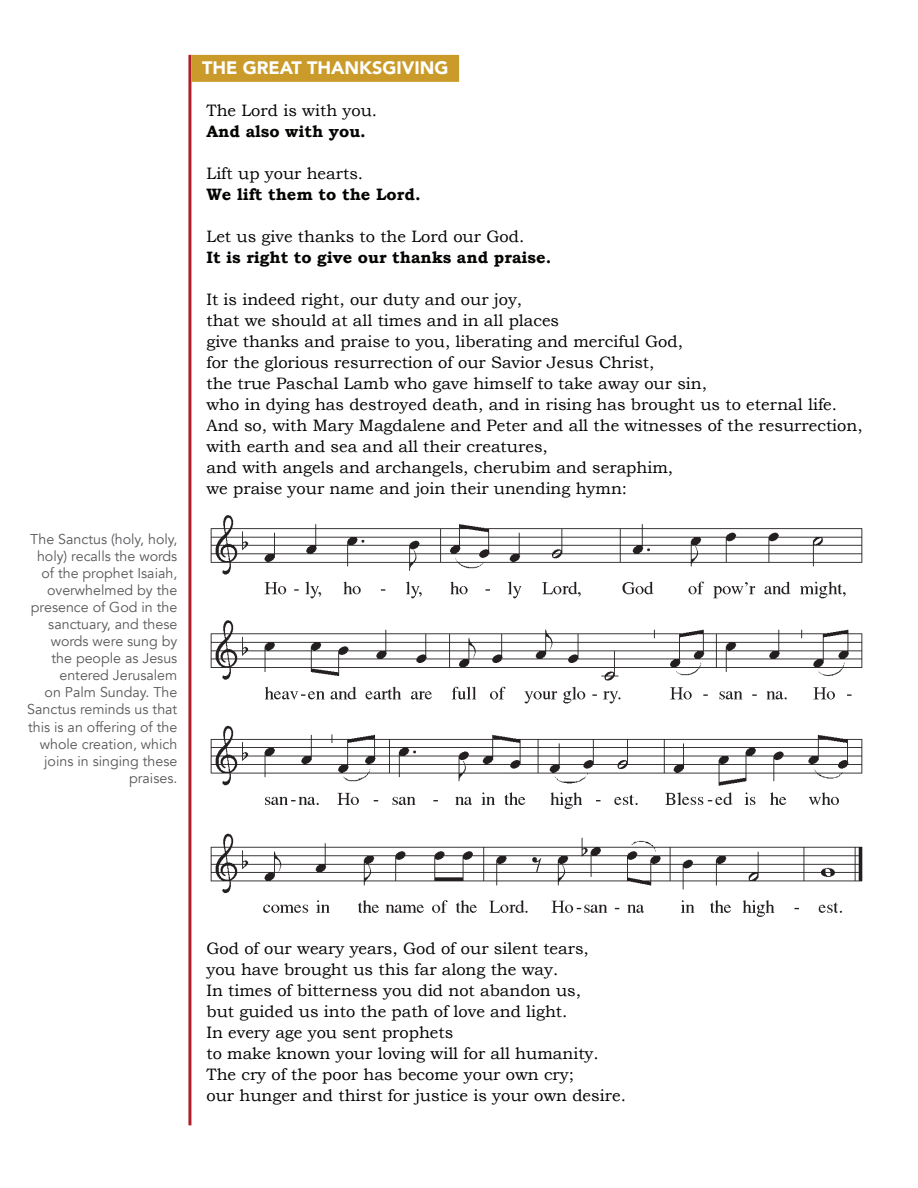
<style>
.page{position:relative;width:918px;height:1188px;background:#fff}
.page>*{position:absolute;margin:0;border:0;box-sizing:border-box;transform-origin:0 0}
.t1{font:900 18px "Avenir";color:#fff}
.t2{font:16.5px/21px "Bookman Old Style";color:#040503}
.t3{font:700 16.5px "Bookman Old Style";color:#040503}
.t4{font:14.25px/17.1px "Avenir";color:#57585a;text-align:right}
</style>
<div class="page">
<hr style="left:188px;top:55px;width:3px;height:1070px;background:#af1e2b">
<div style="left:191px;top:55px;width:268px;height:27px;background:#ca9b2a"></div>
<img style="left:188px;top:490px;width:675px;height:446px">
<p class="t4" style="left:27px;top:531px;width:152px">The Sanctus (holy, holy, holy) recalls the words of the prophet Isaiah, overwhelmed by the presence of God in the sanctuary, and these words were sung by the people as Jesus entered Jerusalem<br>on Palm Sunday. The<br>Sanctus reminds us that this is an offering of the whole creation, which joins in singing these praises.</p>
<p class="t1" style="left:202px;top:53px;width:248px">THE GREAT THANKSGIVING</p>
<p class="t2" style="left:206px;top:99px;width:172px">The Lord is with you.</p>
<p class="t3" style="left:206px;top:121px;width:161px">And also with you.</p>
<p class="t2" style="left:206px;top:163px;width:158px">Lift up your hearts.</p>
<p class="t3" style="left:206px;top:184px;width:216px">We lift them to the Lord.</p>
<p class="t2" style="left:206px;top:226px;width:319px">Let us give thanks to the Lord our God.</p>
<p class="t3" style="left:206px;top:247px;width:346px">It is right to give our thanks and praise.</p>
<p class="t2" style="left:206px;top:289px;width:658px">It is indeed right, our duty and our joy,<br>that we should at all times and in all places<br>give thanks and praise to you, liberating and merciful God,<br>for the glorious resurrection of our Savior Jesus Christ,<br>the true Paschal Lamb who gave himself to take away our sin,<br>who in dying has destroyed death, and in rising has brought us to eternal life.<br>And so, with Mary Magdalene and Peter and all the witnesses of the resurrection, with earth and sea and all their creatures,<br>and with angels and archangels, cherubim and seraphim,<br>we praise your name and join their unending hymn:</p>
<p class="t2" style="left:206px;top:938px;width:421px">God of our weary years, God of our silent tears,<br>you have brought us this far along the way.<br>In times of bitterness you did not abandon us,<br>but guided us into the path of love and light.<br>In every age you sent prophets<br>to make known your loving will for all humanity.<br>The cry of the poor has become your own cry;<br>our hunger and thirst for justice is your own desire.</p>
</div>
